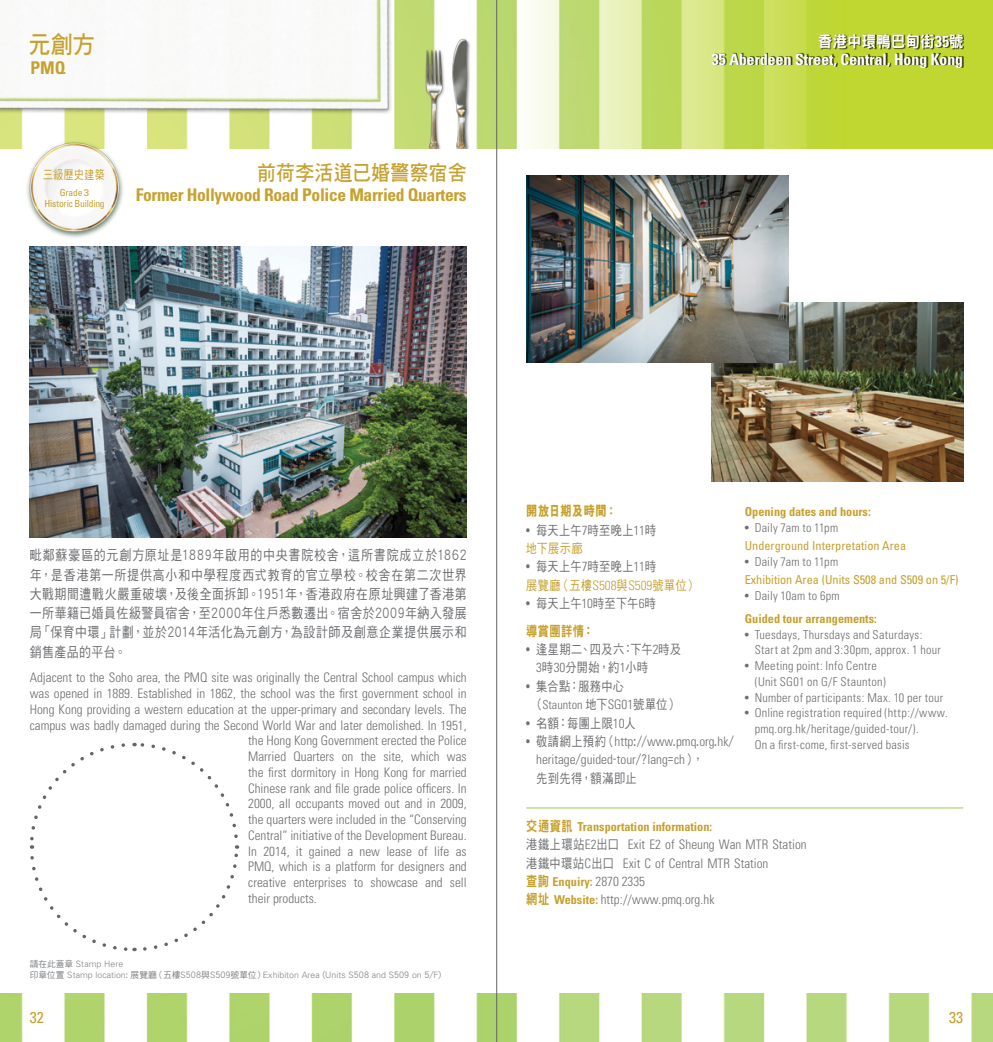
<style>
.page{position:relative;width:993px;height:1042px;background:#fff}
.page>*{position:absolute;margin:0;border:0;box-sizing:border-box;transform-origin:0 0}
.t1{font:24.5px "DF Hei HK W7";color:#c7a12f;scale:.9 1}
.t2{font:21px "DF Hei HK W7";letter-spacing:.01em;color:#c7a12f;scale:.9 1}
.t3{font:700 condensed 17.5px "Univers";letter-spacing:-.02em;color:#c7a12f}
.t4{font:700 condensed 15.75px "Univers";color:#fff}
.t5{font:15.75px "DF Hei HK W9";letter-spacing:.03em;color:#fff;scale:.9 1}
.t6{font:condensed 15.75px "Univers";color:#c7a12f}
.t7{font:14px/19.2px "DF Hei HK W5";letter-spacing:.045em;color:#6d6e71;text-align:justify;scale:.85 1}
.t8{font:800 14px "M Hei";letter-spacing:.045em;color:#c7a12f;scale:.8 1}
.t9{font:14px "DF Hei HK W9";letter-spacing:.04em;color:#c7a12f;scale:.8 1}
.t10{font:300 condensed 13.12px/18.4px "Univers";color:#6d6e71}
.t11{font:13.12px/18.4px "DF Hei HK W5";letter-spacing:.035em;color:#6d6e71;scale:.85 1}
.t12{font:13.12px/18.4px "DF Hei HK W5";letter-spacing:.035em;color:#c7a12f;scale:.85 1}
.t13{font:300 condensed 12.25px/15.8px "Univers";letter-spacing:.02em;color:#6d6e71}
.t14{font:700 condensed 12.25px/23.1px "Univers";color:#c7a12f}
.t15{font:condensed 12.25px/18.2px "Univers";color:#c7a12f}
.t16{font:300 condensed 12.25px "Univers";color:#6d6e71}
.t17{font:12.25px "DF Hei HK W5";letter-spacing:.05em;color:#c7a12f;scale:.8 1}
.t18{font:condensed 9.62px/11.5px "Univers";letter-spacing:-.02em;color:#c7a12f;text-align:center}
.t19{font:300 8.75px/11.4px "Univers";color:#808285}
.s1{font-stretch:normal}
.s2{font-family:"Univers";font-weight:700;font-stretch:condensed}
.s3{font-family:"DF Hei HK W5";font-weight:400}
.s4{font-family:"Univers";font-stretch:condensed}
.s5{font-family:"Univers";font-weight:300;font-stretch:condensed}
.s6{color:#c7a12f}
.s7{font-family:"Univers";font-stretch:condensed;color:#6d6e71}
.s8{color:#6d6e71}
.s9{font-family:"Univers";font-weight:300;font-stretch:condensed;color:#6d6e71}
.s10{font-family:"DF Hei HK W5";font-weight:400;font-stretch:normal;font-size:13.12px}
.s11{font-size:13.12px}
.s12{font-weight:400}
.s13{font-family:"DF Hei HK W5";font-weight:400;font-stretch:normal}
.s14{font-weight:300;color:#6d6e71}
.s15{font-weight:400;color:#6d6e71}
.s16{font-family:"DF Hei HK W9";font-weight:400;font-stretch:normal;font-size:14px}
.s17{font-weight:300;font-size:13.12px;color:#6d6e71}
.s18{font-family:"DF Hei HK W9";font-weight:400;font-stretch:normal;font-size:14px;color:#c7a12f}
.s19{font-weight:700;font-size:12.25px;color:#c7a12f}
</style>
<div class="page">
<img style="left:0;top:0;width:992px;height:1042px">
<img style="left:0;top:0;width:459px;height:134px">
<svg style="left:495px;top:0;width:497px;height:150px;background:#c9de68"></svg>
<img style="left:421px;top:12px;width:51px;height:138px">
<div style="left:0;top:150px;width:992px;height:842px;background:#fff"></div>
<hr style="left:496px;top:0;width:1px;height:1042px;background:#636466">
<img style="left:30px;top:246px;width:437px;height:291px">
<hr style="left:526px;top:807px;width:436px;height:1px;background:#9fc162">
<div style="left:713px;top:34px;width:250px;height:34px;background:#000;opacity:.75"></div>
<img style="left:711px;top:302px;width:251px;height:180px">
<img style="left:526px;top:176px;width:262px;height:186px">
<img style="left:20px;top:142px;width:107px;height:96px">
<svg style="left:29px;top:742px;width:211px;height:210px"></svg>
<h1 class="t1" style="left:28px;top:31px;width:75px">元創方</h1>
<h3 class="t3" style="left:31px;top:57px;width:36px">PMQ</h3>
<p class="t17" style="left:43px;top:168px;width:78px">三級歷史建築</p>
<p class="t18" style="left:44px;top:186px;width:62px">Grade <span class="s1">3<br></span>Historic Building</p>
<h2 class="t2" style="left:257px;top:161px;width:234px">前荷李活道已婚警察宿舍</h2>
<h3 class="t3" style="left:136px;top:184px;width:332px">Former Hollywood Road Police Married Quarters</h3>
<p class="t5" style="left:817px;top:33px;width:163px">香港中環鴨巴甸街<span class="s2">35</span>號</p>
<p class="t4" style="left:711px;top:49px;width:253px">35 Aberdeen Street, Central, Hong Kong</p>
<p class="t7" style="left:30px;top:545px;width:515px">毗鄰蘇豪區的元創方原址是1889年啟用的中央書院校舍，這所書院成立於1862年，是香港第一所提供高小和中學程度西式教育的官立學校。校舍在第二次世界大戰期間遭戰火嚴重破壞，及後全面拆卸。1951年，香港政府在原址興建了香港第一所華籍已婚員佐級警員宿舍，至2000年住戶悉數遷出。宿舍於2009年納入發展局「保育中環」計劃，並於2014年活化為元創方，為設計師及創意企業提供展示和銷售產品的平台。</p>
<p class="t10" style="left:30px;top:668px;width:438px">Adjacent to the Soho area, the PMQ site was originally the Central School campus which</p>
<p class="t10" style="left:30px;top:684px;width:438px">was opened in 1889. Established in 1862, the school was the first government school in</p>
<p class="t10" style="left:30px;top:700px;width:438px">Hong Kong providing a western education at the upper-primary and secondary levels. The</p>
<p class="t10" style="left:30px;top:716px;width:438px">campus was badly damaged during the Second World War and later demolished. In 1951,</p>
<p class="t10" style="left:248px;top:731px;width:220px">the Hong Kong Government erected the Police</p>
<p class="t10" style="left:248px;top:747px;width:220px">Married Quarters on the site, which was</p>
<p class="t10" style="left:248px;top:763px;width:220px">the first dormitory in Hong Kong for married</p>
<p class="t10" style="left:248px;top:779px;width:220px">Chinese rank and file grade police officers. In</p>
<p class="t10" style="left:248px;top:794px;width:220px">2000, all occupants moved out and in 2009,</p>
<p class="t10" style="left:248px;top:810px;width:220px">the quarters were included in the “Conserving</p>
<p class="t10" style="left:248px;top:826px;width:220px">Central” initiative of the Development Bureau.</p>
<p class="t10" style="left:248px;top:842px;width:220px">In 2014, it gained a new lease of life as</p>
<p class="t10" style="left:248px;top:857px;width:220px">PMQ, which is a platform for designers and</p>
<p class="t10" style="left:248px;top:873px;width:220px">creative enterprises to showcase and sell</p>
<p class="t10" style="left:248px;top:889px;width:70px">their products.</p>
<p class="t19" style="left:30px;top:958px;width:413px"><span class="s3">請在此蓋章</span> Stamp Here<br><span class="s3">印章位置</span> Stamp location<span class="s3">: 展覽廳（五樓</span>S<span class="s3">508與</span>S<span class="s3">509號單位）</span>Exhibiton Area <span class="s3">(</span>U nits S<span class="s3">508</span> and S<span class="s3">509</span> on <span class="s3">5/</span>F<span class="s3">)</span></p>
<p class="t8" style="left:526px;top:504px;width:115px">開放日期及時間：</p>
<p class="t11" style="left:525px;top:520px;width:155px"><span class="s4">•</span> 每天上午<span class="s5">7</span>時至晚上<span class="s5">11</span>時<span class="s6">地下展示廊</span></p>
<p class="t12" style="left:526px;top:557px;width:203px"><span class="s7">•</span> <span class="s8">每天上午</span><span class="s9">7</span><span class="s8">時至晚上</span><span class="s9">11</span><span class="s8">時<br></span>展覽廳（五樓<span class="s5">S508</span>與<span class="s5">S509</span>號單位）</p>
<p class="t11" style="left:526px;top:594px;width:154px"><span class="s4">•</span> 每天上午<span class="s5">10</span>時至下午<span class="s5">6</span>時</p>
<p class="t9" style="left:526px;top:623px;width:86px">導賞團詳情：</p>
<p class="t11" style="left:536px;top:640px;width:172px;text-indent:-10px"><span class="s4">•</span> 逢星期二、四及六：下午<span class="s5">2</span>時及<br><span class="s5">3</span>時<span class="s5">30</span>分開始，約<span class="s5">1</span>小時</p>
<p class="t11" style="left:526px;top:677px;width:116px"><span class="s4">•</span> 集合點：服務中心</p>
<p class="t16" style="left:532px;top:697px;width:147px"><span class="s10">（</span>Staunton <span class="s10">地下</span><span class="s11">SG01</span><span class="s10">號單位）</span></p>
<p class="t11" style="left:526px;top:713px;width:130px"><span class="s4">•</span> 名額：每團上限<span class="s5">10</span>人</p>
<p class="t10" style="left:536px;top:732px;width:199px;text-indent:-10px"><span class="s12">•</span> <span class="s13">敬請網上預約（</span>http<span class="s13">://</span>www<span class="s13">.</span>pmq<span class="s13">.</span>org<span class="s13">.</span>hk<span class="s13">/ </span>heritage<span class="s13">/</span>guided<span class="s13">-</span>tour<span class="s13">/?</span>lang<span class="s13">=</span>ch<span class="s13">），</span></p>
<p class="t11" style="left:536px;top:768px;width:119px">先到先得，額滿即止</p>
<p class="t14" style="left:744px;top:500px;width:127px">Opening dates and hours:</p>
<p class="t15" style="left:744px;top:518px;width:163px"><span class="s8">•</span> <span class="s14">Daily 7am to 11pm<br></span>Underground Interpretation Area</p>
<p class="t15" style="left:744px;top:552px;width:215px"><span class="s8">•</span> <span class="s14">Daily 7am to 11pm<br></span>Exhibition Area (U nits S508 and S509 on 5/F)</p>
<p class="t14" style="left:744px;top:584px;width:134px"><span class="s15">•</span> <span class="s14">Daily 10am to 6pm<br></span>Guided tour arrangements:</p>
<p class="t13" style="left:754px;top:626px;width:187px;text-indent:-10px"><span class="s12">•</span> Tuesdays, Thursdays and Saturdays:<br>Start at 2pm and 3:30pm, approx. 1 hour</p>
<p class="t13" style="left:754px;top:658px;width:133px;text-indent:-10px"><span class="s12">•</span> Meeting point: Info Centre (Unit SG01 on G/F Staunton)</p>
<p class="t13" style="left:744px;top:689px;width:200px"><span class="s12">•</span> Number of participants: Max. 10 per tour</p>
<p class="t13" style="left:754px;top:705px;width:194px;text-indent:-10px"><span class="s12">•</span> Online registration required (http://www. pmq.org.hk/heritage/guided-tour/).<br>On a first-come, first-served basis</p>
<p class="t14" style="left:526px;top:815px;width:187px"><span class="s16">交通資訊</span> Transportation information:</p>
<p class="t10" style="left:526px;top:835px;width:282px"><span class="s13">港鐵上環站</span>E2<span class="s13">出口</span> Exit E2 of Sheung Wan MTR Station<span class="s13">港鐵中環站</span>C<span class="s13">出口</span> Exit C of Central MTR Station</p>
<p class="t14" style="left:526px;top:870px;width:120px"><span class="s16">查詢</span> Enquiry: <span class="s17">2870 2335</span></p>
<p class="t10" style="left:526px;top:890px;width:190px"><span class="s18">網址</span> <span class="s19">Website:</span> http://www.pmq.org.hk</p>
<p class="t6" style="left:30px;top:1008px;width:15px">32</p>
<p class="t6" style="left:948px;top:1008px;width:15px">33</p>
</div>
